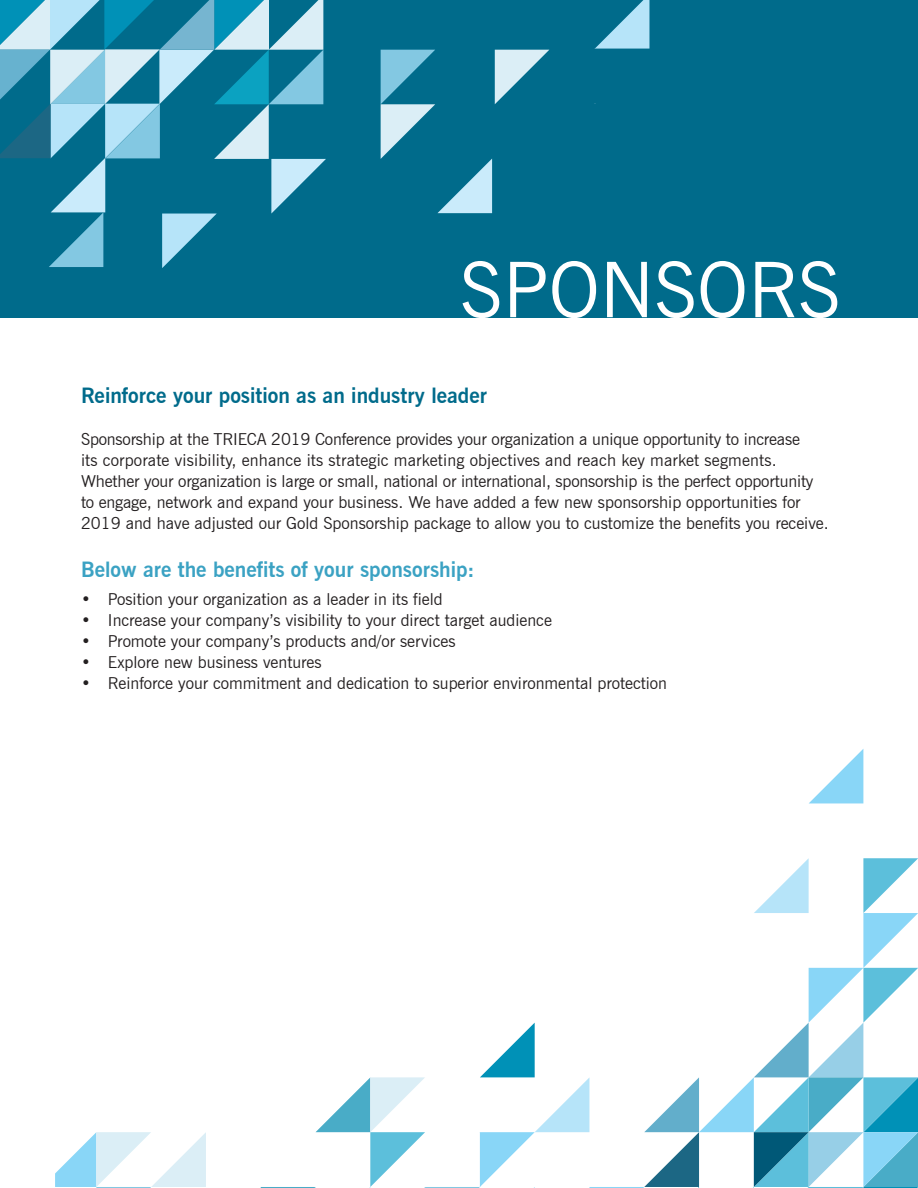
<style>
.page{position:relative;width:918px;height:1188px;background:#fff}
.page>*{position:absolute;margin:0;border:0;box-sizing:border-box;transform-origin:0 0}
.t1{font:76.5px "News Gothic BT";color:#fff}
.t2{font:700 21px "News Gothic BT";color:#006b8b}
.t3{font:700 21px "News Gothic BT";color:#3ba2c3}
.t4{font:16.5px/21px "News Gothic BT";color:#231f20}
</style>
<div class="page">
<div style="left:0;top:0;width:918px;height:318px;background:#006b8b"></div>
<svg style="left:595px;top:0;width:54px;height:49px"></svg>
<svg style="left:0;top:0;width:326px;height:268px"></svg>
<svg style="left:381px;top:50px;width:168px;height:163px"></svg>
<svg style="left:809px;top:749px;width:54px;height:54px"></svg>
<svg style="left:55px;top:1132px;width:151px;height:56px"></svg>
<svg style="left:261px;top:858px;width:657px;height:330px"></svg>
<p class="t1" style="left:460px;top:244px;width:382px">SPONSORS</p>
<p class="t2" style="left:81px;top:382px;width:407px">Reinforce your position as an industry leader</p>
<p class="t4" style="left:81px;top:428px;width:749px">Sponsorship at the TRIECA 2019 Conference provides your organization a unique opportunity to increase<br>its corporate visibility, enhance its strategic marketing objectives and reach key market segments.<br>Whether your organization is large or small, national or international, sponsorship is the perfect opportunity to engage, network and expand your business. We have added a few new sponsorship opportunities for 2019 and have adjusted our Gold Sponsorship package to allow you to customize the benefits you receive.</p>
<p class="t3" style="left:81px;top:557px;width:395px">Below are the benefits of your sponsorship:</p>
<p class="t4" style="left:81px;top:589px;width:363px">• Position your organization as a leader in its field</p>
<p class="t4" style="left:81px;top:610px;width:472px">• Increase your company’s visibility to your direct target audience</p>
<p class="t4" style="left:81px;top:631px;width:376px">• Promote your company’s products and/or services</p>
<p class="t4" style="left:81px;top:652px;width:242px">• Explore new business ventures</p>
<p class="t4" style="left:81px;top:673px;width:588px">• Reinforce your commitment and dedication to superior environmental protection</p>
</div>
